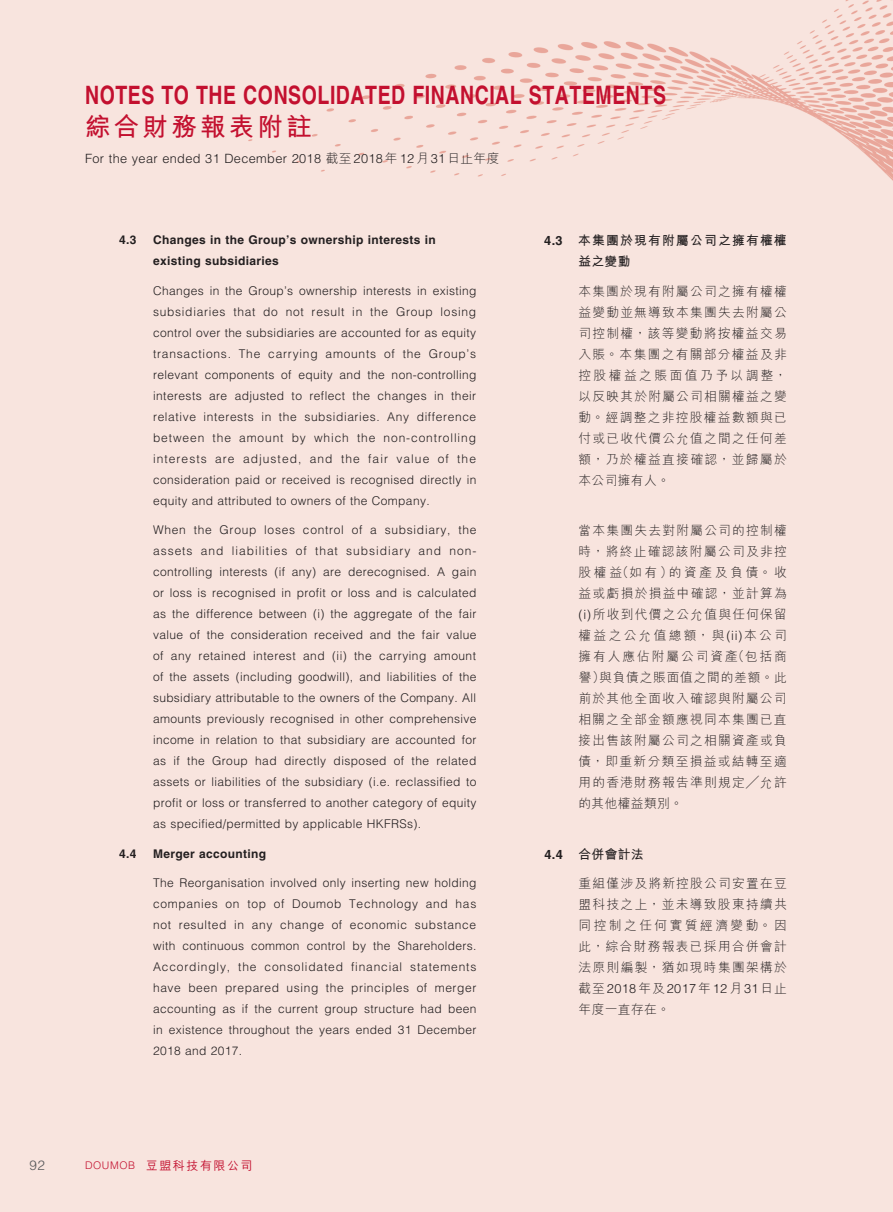
<style>
.page{position:relative;width:893px;height:1212px;background:#f8e3dd}
.page>*{position:absolute;margin:0;border:0;box-sizing:border-box;transform-origin:0 0}
.t1{font:700 25.5px "M Hei HK";letter-spacing:.13em;color:#c3102f}
.t2{font:700 25.35px "Helvetica";letter-spacing:.03em;color:#c3102f;scale:.77 1}
.t3{font:300 13.5px "Helvetica";color:#57585a}
.t4{font:300 12.75px/21px "M Hei HK";letter-spacing:.1em;color:#231f20;text-align:justify}
.t5{font:300 12.75px "Helvetica";letter-spacing:.03em;color:#231f20}
.t6{font:700 12.75px/21px "M Hei HK";letter-spacing:.095em;color:#231f20}
.t7{font:300 12px/21px "Helvetica";letter-spacing:.03em;color:#231f20;text-align:justify}
.t8{font:700 12px/21px "Helvetica";letter-spacing:.03em;color:#231f20}
.t9{font:500 12px "M Hei HKS";letter-spacing:.13em;color:#c3102f}
.t10{font:300 10.5px "Helvetica";color:#c3102f}
.s1{font-family:"M Hei HK"}
.s2{font-family:"Helvetica"}
.s3{font-family:"Helvetica";font-weight:300;font-size:10.5px}
</style>
<div class="page">
<h2 class="t2" style="left:85px;top:80px;width:38px">Notes</h2>
<h2 class="t2" style="left:161px;top:80px;width:63px">to the</h2>
<h2 class="t2" style="left:243px;top:80px;width:37px">Consolid</h2>
<h2 class="t2" style="left:351px;top:80px;width:37px">ated</h2>
<h2 class="t2" style="left:412px;top:80px;width:278px">Financial Statements</h2>
<h1 class="t1" style="left:85px;top:108px;width:228px">綜合財務報表附註</h1>
<p class="t5" style="left:85px;top:151px;width:416px">For the year ended 31 December 2018 <span class="s1">截至</span>2018<span class="s1">年</span>12<span class="s1">月</span>31<span class="s1">日止年度</span></p>
<p class="t8" style="left:119px;top:229px;width:19px">4.3</p>
<p class="t8" style="left:153px;top:229px;width:284px">Changes in the Group’s ownership interests in existing subsidiaries</p>
<p class="t7" style="left:153px;top:280px;width:325px">Changes in the Group’s ownership interests in existing subsidiaries that do not result in the Group losing control over the subsidiaries are accounted for as equity transactions. The carrying amounts of the Group’s relevant components of equity and the non-controlling interests are adjusted to reflect the changes in their relative interests in the subsidiaries. Any difference between the amount by which the non-controlling interests are adjusted, and the fair value of the consideration paid or received is recognised directly in equity and attributed to owners of the Company.</p>
<p class="t7" style="left:153px;top:519px;width:325px">When the Group loses control of a subsidiary, the assets and liabilities of that subsidiary and non&shy;controlling interests (if any) are derecognised. A gain or loss is recognised in profit or loss and is calculated as the difference between (i) the aggregate of the fair value of the consideration received and the fair value of any retained interest and (ii) the carrying amount of the assets (including goodwill), and liabilities of the subsidiary attributable to the owners of the Company. All amounts previously recognised in other comprehensive income in relation to that subsidiary are accounted for as if the Group had directly disposed of the related assets or liabilities of the subsidiary (i.e. reclassified to profit or loss or transferred to another category of equity as specified/permitted by applicable HKFRSs).</p>
<p class="t8" style="left:119px;top:843px;width:149px">4.4 Merger accounting</p>
<p class="t7" style="left:153px;top:872px;width:325px">The Reorganisation involved only inserting new holding companies on top of Doumob Technology and has not resulted in any change of economic substance with continuous common control by the Shareholders.<br>Accordingly, the consolidated financial statements have been prepared using the principles of merger accounting as if the current group structure had been in existence throughout the years ended 31 December 2018 and 2017.</p>
<p class="t6" style="left:578px;top:229px;width:210px;text-indent:-34px"><span class="s2">4.3</span> 本集團於現有附屬公司之擁有權權益之變動</p>
<p class="t4" style="left:578px;top:280px;width:210px">本集團於現有附屬公司之擁有權權益變動並無導致本集團失去附屬公司控制權，該等變動將按權益交易入賬。本集團之有關部分權益及非控股權益之賬面值乃予以調整，以反映其於附屬公司相關權益之變動。經調整之非控股權益數額與已付或已收代價公允值之間之任何差額，乃於權益直接確認，並歸屬於本公司擁有人。</p>
<p class="t4" style="left:578px;top:520px;width:210px">當本集團失去對附屬公司的控制權時，將終止確認該附屬公司及非控股權益（如有）的資產及負債。收益或虧損於損益中確認，並計算為<span class="s2">(i)</span>所收到代價之公允值與任何保留權益之公允值總額，與<span class="s2">(ii)</span>本公司擁有人應佔附屬公司資產（包括商譽）與負債之賬面值之間的差額。此前於其他全面收入確認與附屬公司相關之全部金額應視同本集團已直接出售該附屬公司之相關資產或負債，即重新分類至損益或結轉至適用的香港財務報告準則規定╱允許的其他權益類別。</p>
<p class="t6" style="left:544px;top:843px;width:101px"><span class="s2">4.4</span> 合併會計法</p>
<p class="t4" style="left:578px;top:873px;width:210px">重組僅涉及將新控股公司安置在豆盟科技之上，並未導致股東持續共同控制之任何實質經濟變動。因此，綜合財務報表已採用合併會計法原則編製，猶如現時集團架構於</p>
<p class="t5" style="left:579px;top:981px;width:210px"><span class="s1">截至</span>2018<span class="s1">年及</span>2017<span class="s1">年</span>12<span class="s1">月</span>31<span class="s1">日止</span></p>
<p class="t4" style="left:579px;top:999px;width:93px">年度一直存在。</p>
<p class="t3" style="left:29px;top:1156px;width:17px">92</p>
<p class="t10" style="left:85px;top:1158px;width:18px">Doumo</p>
<p class="t9" style="left:128px;top:1156px;width:126px"><span class="s3">b</span> 豆盟科技有限公司</p>
</div>
